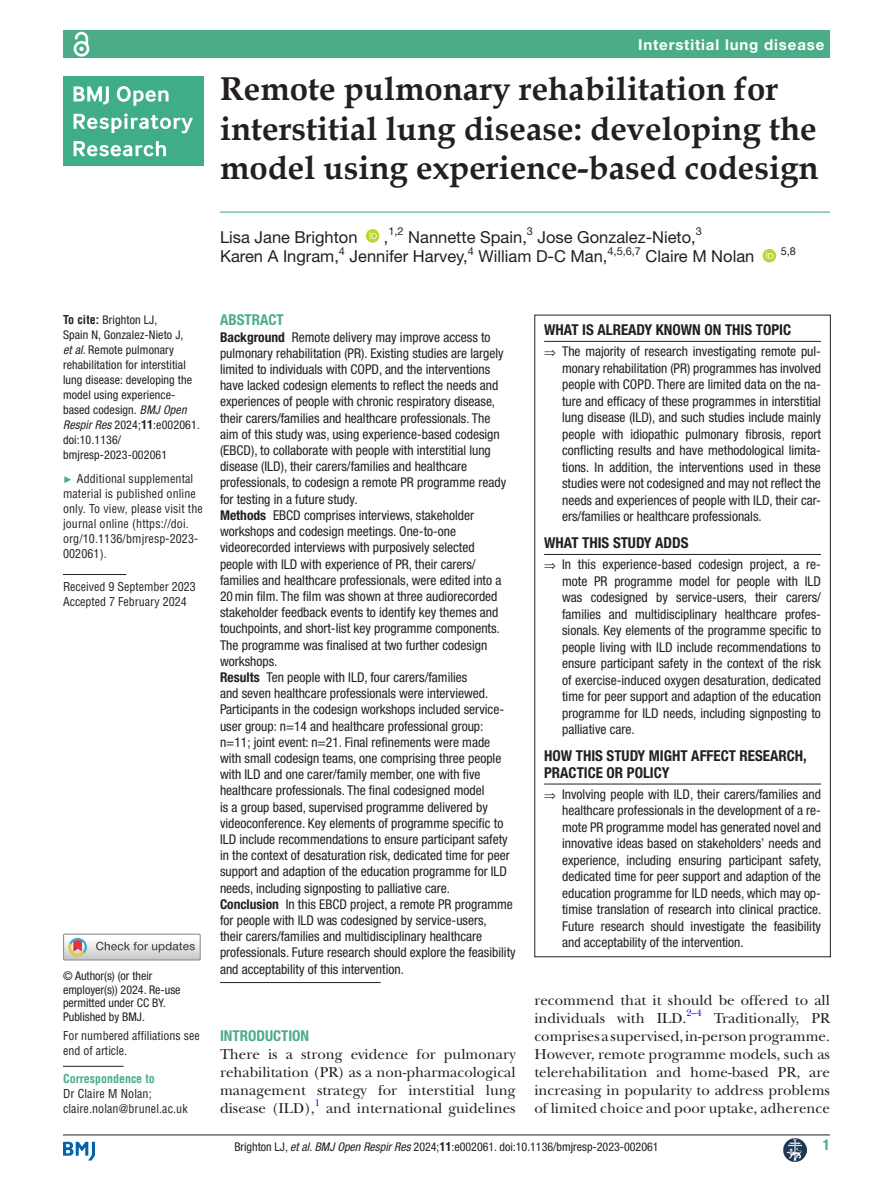
<style>
.page{position:relative;width:893px;height:1191px;background:#fff}
.page>*{position:absolute;margin:0;border:0;box-sizing:border-box;transform-origin:0 0}
.t1{font:700 33px/39px "Book Antiqua";color:#231f20}
.t2{font:16.5px "Helvetica Neue LT Std";color:#231f20}
.t3{font:15px/18px "New Baskerville";color:#231f20;text-align:justify}
.t4{font:700 condensed 15px/16.5px "Helvetica Neue LT Std";color:#231f20}
.t5{font:700 15px "Helvetica Neue LT Std";letter-spacing:.055em;color:#fff}
.t6{font:700 condensed 15px "Helvetica Neue LT Std";color:#4bad87}
.t7{font:condensed 13.5px/16.2px "Helvetica Neue LT Std";color:#231f20;text-align:justify}
.t8{font:condensed 12px/15px "Helvetica Neue LT Std";letter-spacing:.01em;color:#231f20}
.t9{font:condensed 12px/15px "Helvetica LT Std";letter-spacing:.01em;color:#231f20}
.t10{font:700 condensed 12px "Helvetica";color:#4bad87}
.t11{font:10.95px "Helvetica Neue LT Std";color:#231f20}
.t12{font:9.9px "New Baskerville";color:#00f}
.s1{font-family:"Helvetica";font-weight:700}
.s2{font-style:italic}
.s3{font-family:"Arial";font-stretch:normal;font-size:9.75px;color:#4bad87}
.s4{font-weight:700}
</style>
<div class="page">
<svg style="left:63px;top:1141px;width:32px;height:19px"></svg>
<hr style="left:63px;top:1134px;width:767px;height:1px;background:#231f20">
<img style="left:783px;top:1138px;width:23px;height:23px">
<div style="left:63px;top:933px;width:138px;height:27px;border:1px solid #969090"></div>
<svg style="left:64px;top:934px;width:136px;height:26px"></svg>
<hr style="left:63px;top:574px;width:63px;height:1px;background:#231f20">
<hr style="left:63px;top:1066px;width:61px;height:1px;background:#231f20">
<div style="left:63px;top:76px;width:140px;height:90px;background:#3fae88"></div>
<svg style="left:74px;top:86px;width:35px;height:19px"></svg>
<svg style="left:117px;top:86px;width:52px;height:20px"></svg>
<svg style="left:74px;top:113px;width:119px;height:20px"></svg>
<svg style="left:74px;top:141px;width:92px;height:15px"></svg>
<hr style="left:220px;top:211px;width:610px;height:2px;background:#4bad87">
<svg style="left:366px;top:229px;width:13px;height:14px"></svg>
<svg style="left:763px;top:249px;width:13px;height:13px"></svg>
<div style="left:63px;top:31px;width:767px;height:27px;background:#4bad87"></div>
<svg style="left:72px;top:30px;width:20px;height:27px"></svg>
<hr style="left:220px;top:982px;width:161px;height:1px;background:#231f20">
<hr style="left:544px;top:341px;width:277px;height:1px;background:#231f20">
<hr style="left:544px;top:554px;width:277px;height:1px;background:#231f20">
<hr style="left:544px;top:783px;width:277px;height:1px;background:#231f20">
<p class="t5" style="left:638px;top:35px;width:188px">Interstitial lung disease</p>
<h1 class="t1" style="left:220px;top:70px;width:600px">Remote pulmonary rehabilitation for interstitial lung disease: developing the model using experience-based codesign</h1>
<p class="t2" style="left:220px;top:227px;width:139px">Lisa Jane Brighton</p>
<p class="t2" style="left:384px;top:227px;width:319px">,<sup>1,2</sup> Nannette Spain,<sup>3</sup> Jose Gonzalez-Nieto,<sup>3</sup></p>
<p class="t2" style="left:220px;top:247px;width:120px">Karen A Ingram,</p>
<p class="t11" style="left:339px;top:244px;width:8px">4</p>
<p class="t2" style="left:350px;top:247px;width:120px">Jennifer Harvey,</p>
<p class="t11" style="left:468px;top:244px;width:8px">4</p>
<p class="t2" style="left:479px;top:247px;width:130px">William D-C Man,</p>
<p class="t11" style="left:608px;top:244px;width:35px">4,5,6,7</p>
<p class="t2" style="left:646px;top:247px;width:110px">Claire M Nolan</p>
<p class="t11" style="left:781px;top:244px;width:17px">5,8</p>
<p class="t8" style="left:63px;top:312px;width:138px"><span class="s1">To cite:</span> Brighton LJ,<br>Spain N, Gonzalez-Nieto J,<br><span class="s2">et al</span>. Remote pulmonary rehabilitation for interstitial lung disease: developing the model using experience&shy;based codesign. <span class="s2">BMJ Open<br>Respir Res</span> 2024;<span class="s1">11</span>:e002061. doi:10.1136/ bmjresp-2023-002061</p>
<p class="t9" style="left:63px;top:471px;width:141px"><span class="s3">►</span> Additional supplemental material is published online only. To view, please visit the journal online (https://doi. org/10.1136/bmjresp-2023-<br>002061).</p>
<p class="t9" style="left:63px;top:579px;width:134px">Received 9 September 2023<br>Accepted 7 February 2024</p>
<p class="t8" style="left:63px;top:969px;width:119px;line-height:13.5px">© Author(s) (or their employer(s)) 2024. Re-use permitted under CC BY.<br>Published by BMJ.</p>
<p class="t9" style="left:63px;top:1027px;width:138px">For numbered affiliations see end of article.</p>
<p class="t10" style="left:63px;top:1071px;width:93px">Correspondence to</p>
<p class="t9" style="left:63px;top:1086px;width:126px">Dr Claire M Nolan; claire.nolan@brunel.ac.uk</p>
<p class="t6" style="left:220px;top:311px;width:65px">ABSTRACT</p>
<p class="t7" style="left:220px;top:329px;width:297px;text-align:left"><span class="s4">Background</span> Remote delivery may improve access to pulmonary rehabilitation (PR). Existing studies are largely limited to individuals with COPD, and the interventions have lacked codesign elements to reflect the needs and experiences of people with chronic respiratory disease, their carers/families and healthcare professionals. The<br>aim of this study was, using experience-based codesign (EBCD), to collaborate with people with interstitial lung disease (ILD), their carers/families and healthcare professionals, to codesign a remote PR programme ready for testing in a future study.<br><span class="s4">Methods</span> EBCD comprises interviews, stakeholder workshops and codesign meetings. One-to-one videorecorded interviews with purposively selected<br>people with ILD with experience of PR, their carers/ families and healthcare professionals, were edited into a 20min film. The film was shown at three audiorecorded stakeholder feedback events to identify key themes and touchpoints, and short-list key programme components.<br>The programme was finalised at two further codesign workshops.<br><span class="s4">Results</span> Ten people with ILD, four carers/families<br>and seven healthcare professionals were interviewed.<br>Participants in the codesign workshops included service&shy;user group: n=14 and healthcare professional group: n=11; joint event: n=21. Final refinements were made<br>with small codesign teams, one comprising three people with ILD and one carer/family member, one with five healthcare professionals. The final codesigned model<br>is a group based, supervised programme delivered by videoconference. Key elements of programme specific to ILD include recommendations to ensure participant safety in the context of desaturation risk, dedicated time for peer support and adaption of the education programme for ILD needs, including signposting to palliative care.<br><span class="s4">Conclusion</span> In this EBCD project, a remote PR programme for people with ILD was codesigned by service-users,<br>their carers/families and multidisciplinary healthcare professionals. Future research should explore the feasibility and acceptability of this intervention.</p>
<p class="t6" style="left:220px;top:1026px;width:91px">INTRODUCTION</p>
<p class="t3" style="left:220px;top:1045px;width:297px">There is a strong evidence for pulmonary rehabilitation (PR) as a non-pharmacological management strategy for interstitial lung disease (ILD),</p>
<p class="t12" style="left:315px;top:1097px;width:7px">1</p>
<p class="t3" style="left:326px;top:1099px;width:191px">and international guidelines</p>
<p class="t4" style="left:544px;top:321px;width:248px">WHAT IS ALREADY KNOWN ON THIS TOPIC</p>
<p class="t7" style="left:562px;top:343px;width:260px;text-indent:-18px">⇒ The majority of research investigating remote pul&shy;monary rehabilitation (PR) programmes has involved people with COPD. There are limited data on the na&shy;ture and efficacy of these programmes in interstitial lung disease (ILD), and such studies include mainly people with idiopathic pulmonary fibrosis, report conflicting results and have methodological limita&shy;tions. In addition, the interventions used in these studies were not codesigned and may not reflect the needs and experiences of people with ILD, their car&shy;ers/families or healthcare professionals.</p>
<p class="t4" style="left:544px;top:534px;width:146px">WHAT THIS STUDY ADDS</p>
<p class="t7" style="left:562px;top:556px;width:260px;text-indent:-18px">⇒ In this experience-based codesign project, a re&shy;mote PR programme model for people with ILD was codesigned by service-users, their carers/ families and multidisciplinary healthcare profes&shy;sionals. Key elements of the programme specific to people living with ILD include recommendations to ensure participant safety in the context of the risk of exercise-induced oxygen desaturation, dedicated time for peer support and adaption of the education programme for ILD needs, including signposting to palliative care.</p>
<p class="t4" style="left:544px;top:747px;width:264px">HOW THIS STUDY MIGHT AFFECT RESEARCH,<br>PRACTICE OR POLICY</p>
<p class="t7" style="left:562px;top:785px;width:261px;text-indent:-18px">⇒ Involving people with ILD, their carers/families and healthcare professionals in the development of a re&shy;mote PR programme model has generated novel and innovative ideas based on stakeholders’ needs and experience, including ensuring participant safety, dedicated time for peer support and adaption of the education programme for ILD needs, which may op&shy;timise translation of research into clinical practice.<br>Future research should investigate the feasibility and acceptability of the intervention.</p>
<p class="t3" style="left:534px;top:991px;width:297px">recommend that it should be offered to all individuals with ILD.</p>
<p class="t12" style="left:686px;top:1007px;width:17px">2–4</p>
<p class="t3" style="left:534px;top:1009px;width:297px;text-indent:179px">Traditionally, PR comprises a supervised, in-person programme.<br>However, remote programme models, such as telerehabilitation and home-based PR, are increasing in popularity to address problems of limited choice and poor uptake, adherence</p>
<p class="t8" style="left:234px;top:1138px;width:426px">Brighton LJ, <span class="s2">et al</span>. <span class="s2">BMJ Open Respir Res</span> 2024;<span class="s1">11</span>:e002061. doi:10.1136/bmjresp-2023-002061</p>
<p class="t6" style="left:823px;top:1135px;width:9px">1</p>
</div>
